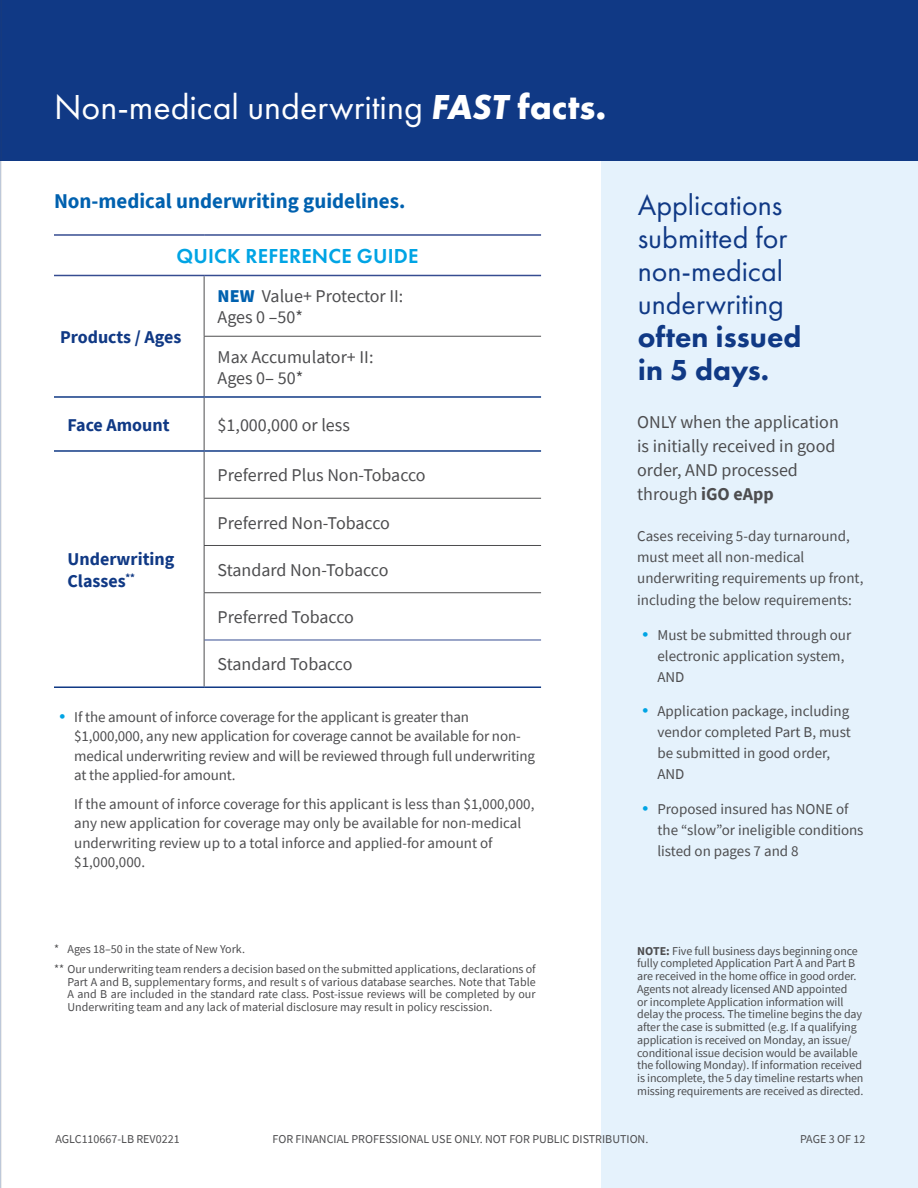
<style>
.page{position:relative;width:918px;height:1188px;background:#fff}
.page>*{position:absolute;margin:0;border:0;box-sizing:border-box;transform-origin:0 0}
.Fut_PT_Bold_Headline{font:36px "Futura PT";color:#fff}
.Fut_PT_Bold_Headline-2{font:30px/33px "Futura PT";color:#103985}
.Sub-Head_Bold{font:700 21px "Source Sans Pro";color:#0061af}
.t1{font:600 21px "Futura PT";letter-spacing:.01em;color:#00a4e4}
.Fut_PT_Bold_Headline-3{font:18px/24px "Source Sans Pro";color:#4d4d4f}
.t2{font:700 18px/21.6px "Source Sans Pro";color:#103985}
.Fut_PT_Bold_Headline-4{font:15px/21px "Source Sans Pro";color:#4d4d4f}
.Fut_PT_Book_Footnote{font:12px/12.8px "Source Sans Pro";letter-spacing:-.01em;color:#4d4d4f}
.Footnote{font:12px/12.8px "Source Sans Pro";color:#4d4d4f;text-align:justify}
.s1{font-weight:700;font-style:italic}
.s2{font-weight:700}
.s3{font-weight:900;color:#0061af}
.s4{font-family:"Futura PT";font-size:16.5px;color:#00a4e4}
.s5{font-weight:800}
</style>
<div class="page">
<div style="left:602px;top:0;width:316px;height:1188px;background:#e5f2fc"></div>
<div style="left:0;top:0;width:918px;height:161px;background:#103985"></div>
<svg style="left:54px;top:276px;width:487px;height:120px"></svg>
<hr style="left:204px;top:276px;width:1px;height:60px;background:#4d4d4f">
<hr style="left:204px;top:336px;width:337px;height:1px;background:#4d4d4f">
<hr style="left:204px;top:337px;width:1px;height:59px;background:#4d4d4f">
<hr style="left:204px;top:398px;width:1px;height:52px;background:#4d4d4f">
<hr style="left:204px;top:452px;width:1px;height:46px;background:#4d4d4f">
<hr style="left:204px;top:498px;width:337px;height:1px;background:#4d4d4f">
<hr style="left:204px;top:499px;width:1px;height:46px;background:#4d4d4f">
<hr style="left:204px;top:545px;width:337px;height:1px;background:#4d4d4f">
<hr style="left:204px;top:546px;width:1px;height:46px;background:#4d4d4f">
<hr style="left:204px;top:592px;width:337px;height:1px;background:#4d4d4f">
<hr style="left:204px;top:593px;width:1px;height:47px;background:#4d4d4f">
<hr style="left:204px;top:640px;width:1px;height:46px;background:#4d4d4f">
<hr style="left:54px;top:234px;width:150px;height:2px;background:#364c91">
<hr style="left:204px;top:234px;width:337px;height:2px;background:#364c91">
<hr style="left:204px;top:640px;width:337px;height:1px;background:#364c91">
<hr style="left:54px;top:275px;width:150px;height:1px;background:#364c91">
<hr style="left:204px;top:275px;width:337px;height:1px;background:#364c91">
<hr style="left:204px;top:686px;width:337px;height:2px;background:#103985">
<hr style="left:54px;top:686px;width:150px;height:2px;background:#103985">
<hr style="left:54px;top:396px;width:150px;height:2px;background:#103985">
<hr style="left:204px;top:396px;width:337px;height:2px;background:#103985">
<hr style="left:54px;top:450px;width:150px;height:2px;background:#103985">
<hr style="left:204px;top:450px;width:337px;height:2px;background:#103985">
<hr style="left:1px;top:0;width:1px;height:1188px;background:#4d4d4f">
<p class="Fut_PT_Bold_Headline" style="left:54px;top:86px;width:554px">Non-medical underwriting <span class="s1">FAST</span> <span class="s2">facts.</span></p>
<p class="Sub-Head_Bold" style="left:54px;top:187px;width:353px">Non-medical underwriting guidelines.</p>
<p class="t1" style="left:176px;top:243px;width:244px">QUICK REFERENCE GUIDE</p>
<p class="t2" style="left:60px;top:326px;width:123px">Products / Ages</p>
<p class="Fut_PT_Bold_Headline-3" style="left:218px;top:285px;width:187px;line-height:21.6px"><span class="s3">NEW</span> Value+ Protector II:<br>Ages 0 –50*</p>
<p class="Fut_PT_Bold_Headline-3" style="left:218px;top:346px;width:157px;line-height:21.6px">Max Accumulator+ II:<br>Ages 0‒ 50*</p>
<p class="t2" style="left:68px;top:414px;width:104px">Face Amount</p>
<p class="Fut_PT_Bold_Headline-3" style="left:218px;top:413px;width:134px">$1,000,000 or less</p>
<p class="t2" style="left:68px;top:548px;width:109px">Underwriting<br>Classes<sup>**</sup></p>
<p class="Fut_PT_Bold_Headline-3" style="left:218px;top:463px;width:210px">Preferred Plus Non-Tobacco</p>
<p class="Fut_PT_Bold_Headline-3" style="left:218px;top:511px;width:174px">Preferred Non-Tobacco</p>
<p class="Fut_PT_Bold_Headline-3" style="left:218px;top:558px;width:172px">Standard Non-Tobacco</p>
<p class="Fut_PT_Bold_Headline-3" style="left:218px;top:605px;width:138px">Preferred Tobacco</p>
<p class="Fut_PT_Bold_Headline-3" style="left:218px;top:652px;width:136px">Standard Tobacco</p>
<p class="Fut_PT_Bold_Headline-4" style="left:74px;top:707px;width:462px;line-height:19.5px;text-indent:-20px"><span class="s4">•</span> If the amount of inforce coverage for the applicant is greater than $1,000,000, any new application for coverage cannot be available for non&shy;medical underwriting review and will be reviewed through full underwriting at the applied-for amount.</p>
<p class="Fut_PT_Bold_Headline-4" style="left:74px;top:794px;width:462px;line-height:19.5px">If the amount of inforce coverage for this applicant is less than $1,000,000, any new application for coverage may only be available for non-medical underwriting review up to a total inforce and applied-for amount of $1,000,000.</p>
<p class="Footnote" style="left:54px;top:943px;width:193px">* Ages 18–50 in the state of New York.</p>
<p class="Footnote" style="left:68px;top:963px;width:470px;text-indent:-14px">** Our underwriting team renders a decision based on the submitted applications, declarations of Part A and B, supplementary forms, and result s of various database searches. Note that Table A and B are included in the standard rate class. Post-issue reviews will be completed by our Underwriting team and any lack of material disclosure may result in policy rescission.</p>
<p class="Fut_PT_Bold_Headline-2" style="left:638px;top:188px;width:165px">Applications submitted for non-medical underwriting <span class="s5">often issued in 5 days.</span></p>
<p class="Fut_PT_Bold_Headline-3" style="left:637px;top:410px;width:203px">ONLY when the application is initially received in good order, AND processed through <span class="s2">iGO eApp</span></p>
<p class="Fut_PT_Bold_Headline-4" style="left:637px;top:526px;width:228px">Cases receiving 5-day turnaround, must meet all non-medical underwriting requirements up front, including the below requirements:</p>
<p class="Fut_PT_Bold_Headline-4" style="left:657px;top:624px;width:195px;text-indent:-20px"><span class="s4">•</span> Must be submitted through our electronic application system,<br>AND</p>
<p class="Fut_PT_Bold_Headline-4" style="left:657px;top:700px;width:195px;text-indent:-20px"><span class="s4">•</span> Application package, including vendor completed Part B, must be submitted in good order,<br>AND</p>
<p class="Fut_PT_Bold_Headline-4" style="left:657px;top:798px;width:208px;text-indent:-20px"><span class="s4">•</span> Proposed insured has NONE of the “slow”or ineligible conditions listed on pages 7 and 8</p>
<p class="Fut_PT_Book_Footnote" style="left:637px;top:944px;width:228px"><span class="s2">NOTE:</span> Five full business days beginning once fully completed Application Part A and Part B are received in the home office in good order.<br>Agents not already licensed AND appointed<br>or incomplete Application information will delay the process. The timeline begins the day after the case is submitted (e.g. If a qualifying application is received on Monday, an issue/ conditional issue decision would be available the following Monday). If information received is incomplete, the 5 day timeline restarts when missing requirements are received as directed.</p>
<p class="Fut_PT_Book_Footnote" style="left:56px;top:1133px;width:126px">AGLC110667-LB REV0221</p>
<p class="Fut_PT_Book_Footnote" style="left:273px;top:1133px;width:377px">FOR FINANCIAL PROFESSIONAL USE ONLY. NOT FOR PUBLIC DISTRIBUTION.</p>
<p class="Fut_PT_Book_Footnote" style="left:800px;top:1133px;width:67px">PAGE 3 OF 12</p>
</div>
